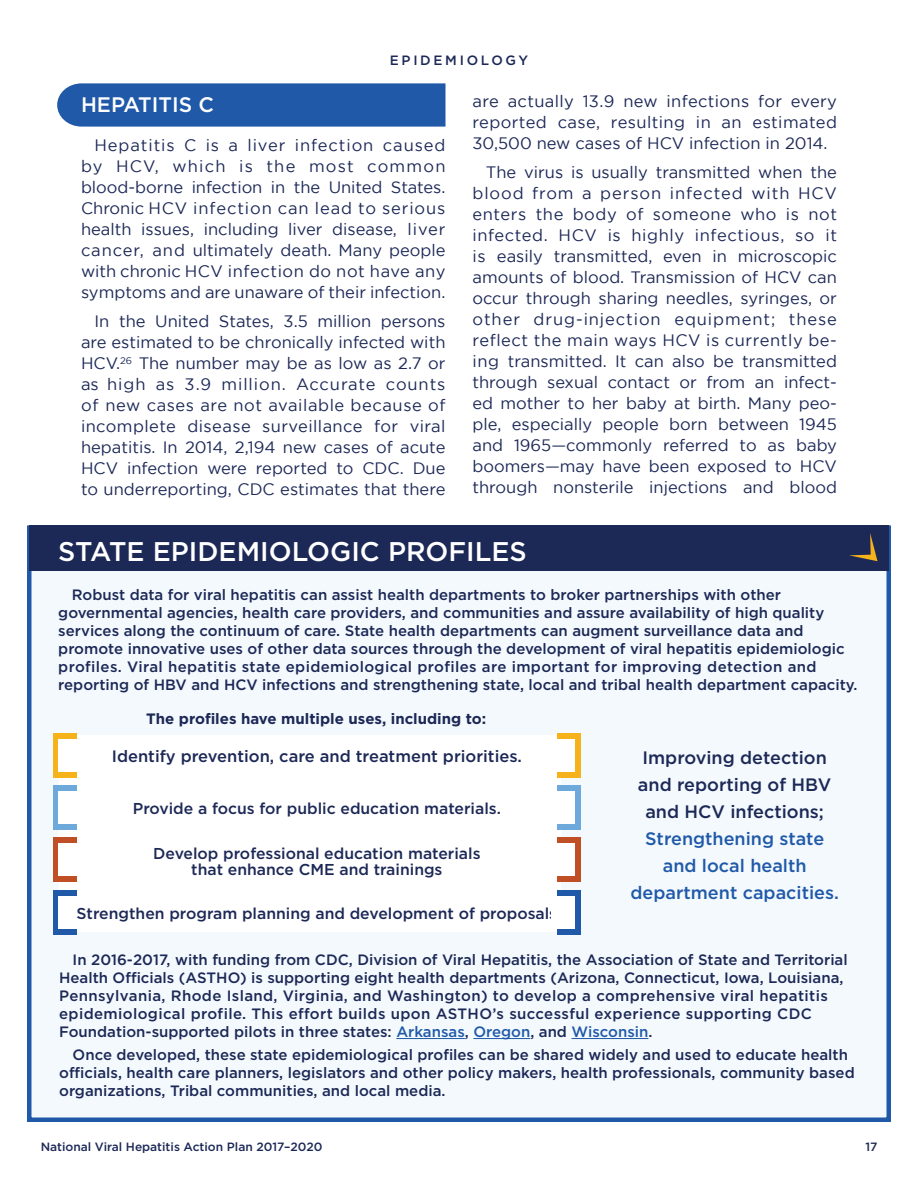
<style>
.page{position:relative;width:918px;height:1188px;background:#fff}
.page>*{position:absolute;margin:0;border:0;box-sizing:border-box;transform-origin:0 0}
.t1{font:500 27px "Gotham";color:#fff}
.t2{font:500 21px "Gotham";color:#fff}
.t3{font:500 18px/27px "Gotham";color:#2059a8}
.t4{font:500 18px/27px "Gotham";color:#1c2856}
.t5{font:16.5px/21px "Gotham";color:#1c2856;text-align:justify}
.t6{font:500 16.5px "Gotham";color:#1c2856}
.t7{font:500 15.75px/15.8px "Gotham";color:#1c2856;text-align:center}
.t8{font:500 15px/18px "Gotham";color:#1c2856}
.t9{font:700 15px "Gotham";color:#1c2856}
.t10{font:500 13.5px "Gotham";letter-spacing:.2em;color:#1c2856}
.t11{font:500 12px "Gotham";color:#1c2856}
.s1{color:#1c2856}
.s2{color:#2059a8}
</style>
<div class="page">
<div style="left:29px;top:563px;width:860px;height:559px;background:#f3f9fd"></div>
<div style="left:59px;top:735px;width:501px;height:197px;background:#fff"></div>
<hr style="left:572px;top:1038px;width:76px;height:1px;background:#2059a8">
<hr style="left:473px;top:1038px;width:57px;height:1px;background:#2059a8">
<hr style="left:396px;top:1038px;width:69px;height:1px;background:#2059a8">
<div style="left:57px;top:83px;width:389px;height:44px;background:#2059a8"></div>
<div style="left:29px;top:525px;width:860px;height:46px;background:#1c2856"></div>
<svg style="left:849px;top:533px;width:29px;height:28px"></svg>
<div style="left:53px;top:733px;width:24px;height:45px;background:#f6b21b"></div>
<div style="left:59px;top:739px;width:23px;height:32px;background:#fff"></div>
<div style="left:53px;top:785px;width:24px;height:45px;background:#6ea9db"></div>
<div style="left:59px;top:791px;width:23px;height:33px;background:#fff"></div>
<div style="left:53px;top:890px;width:24px;height:44px;background:#2059a8"></div>
<div style="left:59px;top:896px;width:23px;height:32px;background:#fff"></div>
<div style="left:53px;top:838px;width:24px;height:44px;background:#c14f26"></div>
<div style="left:59px;top:844px;width:23px;height:32px;background:#fff"></div>
<div style="left:557px;top:733px;width:24px;height:45px;background:#f6b21b"></div>
<div style="left:552px;top:739px;width:23px;height:32px;background:#fff"></div>
<div style="left:557px;top:785px;width:24px;height:45px;background:#6ea9db"></div>
<div style="left:552px;top:791px;width:23px;height:33px;background:#fff"></div>
<div style="left:557px;top:890px;width:24px;height:44px;background:#2059a8"></div>
<div style="left:552px;top:896px;width:23px;height:32px;background:#fff"></div>
<div style="left:557px;top:838px;width:24px;height:44px;background:#c14f26"></div>
<div style="left:552px;top:844px;width:23px;height:32px;background:#fff"></div>
<p class="t10" style="left:390px;top:53px;width:140px">EPIDEMIOLOGY</p>
<h3 class="t2" style="left:81px;top:93px;width:135px">HEPATITIS C</h3>
<p class="t5" style="left:81px;top:134px;width:366px;text-indent:13px">Hepatitis C is a liver infection caused by HCV, which is the most common blood-borne infection in the United States.<br>Chronic HCV infection can lead to serious health issues, including liver disease, liver cancer, and ultimately death. Many people with chronic HCV infection do not have any symptoms and are unaware of their infection.</p>
<p class="t5" style="left:81px;top:311px;width:366px;text-indent:13px">In the United States, 3.5 million persons are estimated to be chronically infected with HCV.<sup>26</sup> The number may be as low as 2.7 or as high as 3.9 million. Accurate counts of new cases are not available because of incomplete disease surveillance for viral hepatitis. In 2014, 2,194 new cases of acute HCV infection were reported to CDC. Due to underreporting, CDC estimates that there</p>
<p class="t5" style="left:472px;top:90px;width:366px">are actually 13.9 new infections for every reported case, resulting in an estimated 30,500 new cases of HCV infection in 2014.</p>
<p class="t5" style="left:472px;top:162px;width:366px;text-indent:14px">The virus is usually transmitted when the blood from a person infected with HCV enters the body of someone who is not infected. HCV is highly infectious, so it is easily transmitted, even in microscopic amounts of blood. Transmission of HCV can occur through sharing needles, syringes, or other drug-injection equipment; these reflect the main ways HCV is currently be&shy;ing transmitted. It can also be transmitted through sexual contact or from an infect&shy;ed mother to her baby at birth. Many peo&shy;ple, especially people born between 1945 and 1965—commonly referred to as baby boomers—may have been exposed to HCV through nonsterile injections and blood</p>
<h3 class="t1" style="left:58px;top:537px;width:470px">STATE EPIDEMIOLOGIC PROFILES</h3>
<p class="t8" style="left:58px;top:585px;width:801px;text-indent:14px">Robust data for viral hepatitis can assist health departments to broker partnerships with other governmental agencies, health care providers, and communities and assure availability of high quality services along the continuum of care. State health departments can augment surveillance data and promote innovative uses of other data sources through the development of viral hepatitis epidemiologic profiles. Viral hepatitis state epidemiological profiles are important for improving detection and reporting of HBV and HCV infections and strengthening state, local and tribal health department capacity.</p>
<p class="t9" style="left:146px;top:710px;width:342px">The profiles have multiple uses, including to:</p>
<p class="t6" style="left:112px;top:747px;width:412px">Identify prevention, care and treatment priorities.</p>
<p class="t4" style="left:638px;top:744px;width:195px">Improving detection and reporting of HBV</p>
<p class="t7" style="left:133px;top:800px;width:370px">Provide a focus for public education materials.</p>
<p class="t3" style="left:645px;top:798px;width:181px"><span class="s1">and HCV infections;<br></span>Strengthening state</p>
<p class="t7" style="left:153px;top:845px;width:329px">Develop professional education materials that enhance CME and trainings</p>
<p class="t3" style="left:631px;top:852px;width:210px;text-align:center">and local health department capacities.</p>
<p class="t7" style="left:77px;top:905px;width:482px">Strengthen program planning and development of proposals</p>
<p class="t8" style="left:59px;top:950px;width:790px;text-indent:14px">In 2016-2017, with funding from CDC, Division of Viral Hepatitis, the Association of State and Territorial Health Officials (ASTHO) is supporting eight health departments (Arizona, Connecticut, Iowa, Louisiana, Pennsylvania, Rhode Island, Virginia, and Washington) to develop a comprehensive viral hepatitis epidemiological profile. This effort builds upon ASTHO’s successful experience supporting CDC Foundation-supported pilots in three states: <span class="s2">Arkansas</span>, <span class="s2">Oregon</span>, and <span class="s2">Wisconsin</span>.</p>
<p class="t8" style="left:59px;top:1045px;width:797px;text-indent:14px">Once developed, these state epidemiological profiles can be shared widely and used to educate health officials, health care planners, legislators and other policy makers, health professionals, community based organizations, Tribal communities, and local media.</p>
<p class="t11" style="left:41px;top:1140px;width:283px">National Viral Hepatitis Action Plan 2017–2020</p>
<p class="t11" style="left:865px;top:1140px;width:14px">17</p>
</div>
